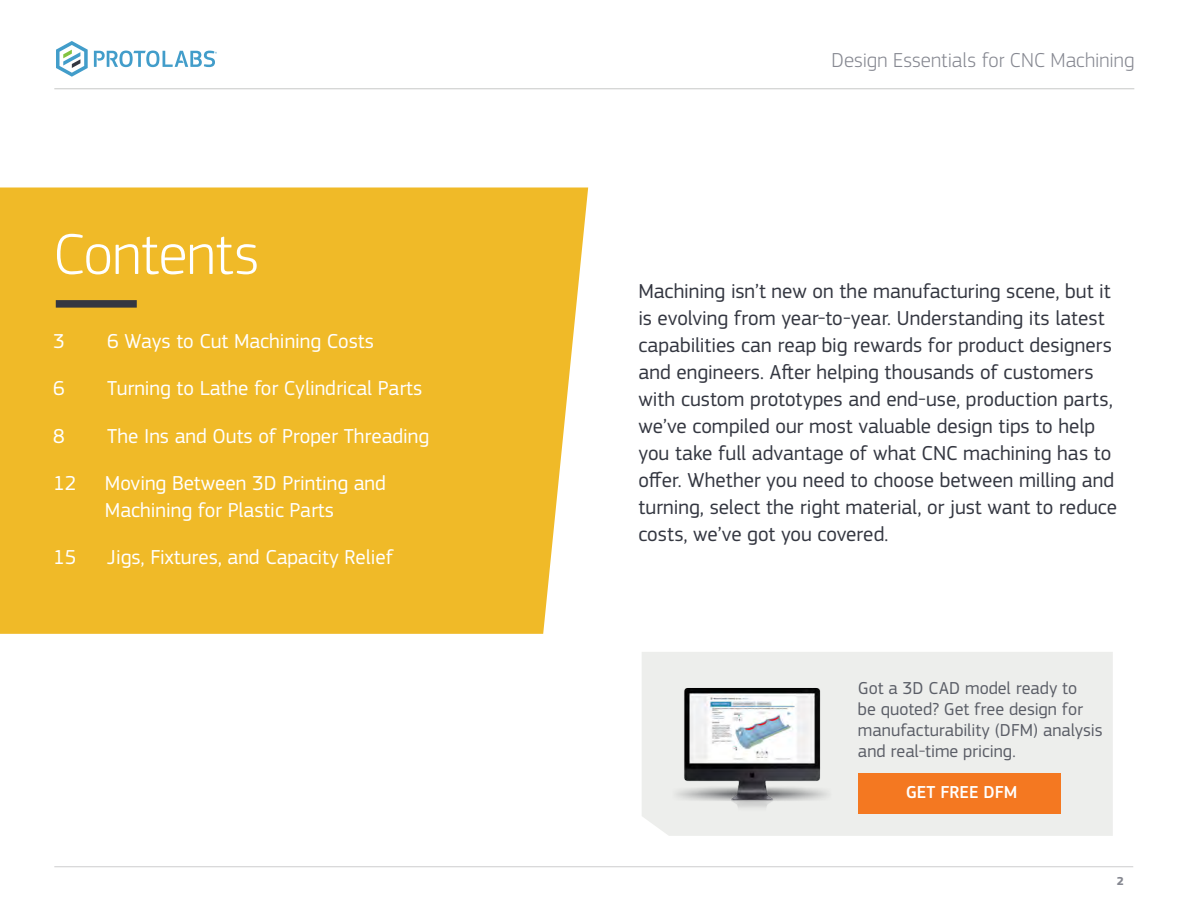
<style>
.page{position:relative;width:1188px;height:918px;background:#fff}
.page>*{position:absolute;margin:0;border:0;box-sizing:border-box;transform-origin:0 0}
.t1{font:300 60px "PF Square Sans Pro";letter-spacing:-.01em;color:#fff}
.t2{font:21px/27px "PF Square Sans Pro";color:#343741}
.t3{font:21px/27px "PF Square Sans Pro";color:#fff}
.t4{font:300 21px "PF Square Sans Pro";color:#868891}
.t5{font:18px/21px "PF Square Sans Pro";color:#5b5e67}
.t6{font:500 18px "PF Square Sans Pro";color:#fff}
.t7{font:700 12px "PF Square Sans Pro";color:#868891}
</style>
<div class="page">
<hr style="left:54px;top:866px;width:1079px;height:1px;background:#cdcdce">
<hr style="left:54px;top:88px;width:1080px;height:1px;background:#c7c8c7">
<svg style="left:94px;top:51px;width:123px;height:16px"></svg>
<svg style="left:56px;top:41px;width:32px;height:36px"></svg>
<div style="left:642px;top:652px;width:471px;height:184px;background:#edeeec"></div>
<div style="left:0;top:188px;width:588px;height:446px;background:#f0ba28"></div>
<img style="left:664px;top:672px;width:173px;height:155px">
<div style="left:858px;top:773px;width:202px;height:40px;background:#f47821"></div>
<div style="left:56px;top:300px;width:81px;height:8px;background:#343741"></div>
<h1 class="t1" style="left:53px;top:219px;width:207px">Contents</h1>
<p class="t3" style="left:53px;top:328px;width:13px">3</p>
<p class="t3" style="left:107px;top:328px;width:268px">6 Ways to Cut Machining Costs</p>
<p class="t3" style="left:53px;top:375px;width:13px">6</p>
<p class="t3" style="left:107px;top:375px;width:316px">Turning to Lathe for Cylindrical Parts</p>
<p class="t3" style="left:53px;top:422px;width:13px">8</p>
<p class="t3" style="left:107px;top:422px;width:324px">The Ins and Outs of Proper Threading</p>
<p class="t3" style="left:53px;top:470px;width:25px">12</p>
<p class="t3" style="left:105px;top:470px;width:282px">Moving Between 3D Printing and<br>Machining for Plastic Parts</p>
<p class="t3" style="left:53px;top:544px;width:25px">15</p>
<p class="t3" style="left:107px;top:544px;width:288px">Jigs, Fixtures, and Capacity Relief</p>
<p class="t4" style="left:831px;top:48px;width:304px">Design Essentials for CNC Machining</p>
<p class="t2" style="left:638px;top:277px;width:480px">Machining isn’t new on the manufacturing scene, but it is evolving from year-to-year. Understanding its latest capabilities can reap big rewards for product designers and engineers. After helping thousands of customers with custom prototypes and end-use, production parts, we’ve compiled our most valuable design tips to help you take full advantage of what CNC machining has to offer. Whether you need to choose between milling and turning, select the right material, or just want to reduce costs, we’ve got you covered.</p>
<p class="t5" style="left:858px;top:678px;width:246px">Got a 3D CAD model ready to<br>be quoted? Get free design for manufacturability (DFM) analysis and real-time pricing.</p>
<p class="t6" style="left:906px;top:781px;width:113px">GET FREE DFM</p>
<p class="t7" style="left:1117px;top:874px;width:9px">2</p>
</div>
